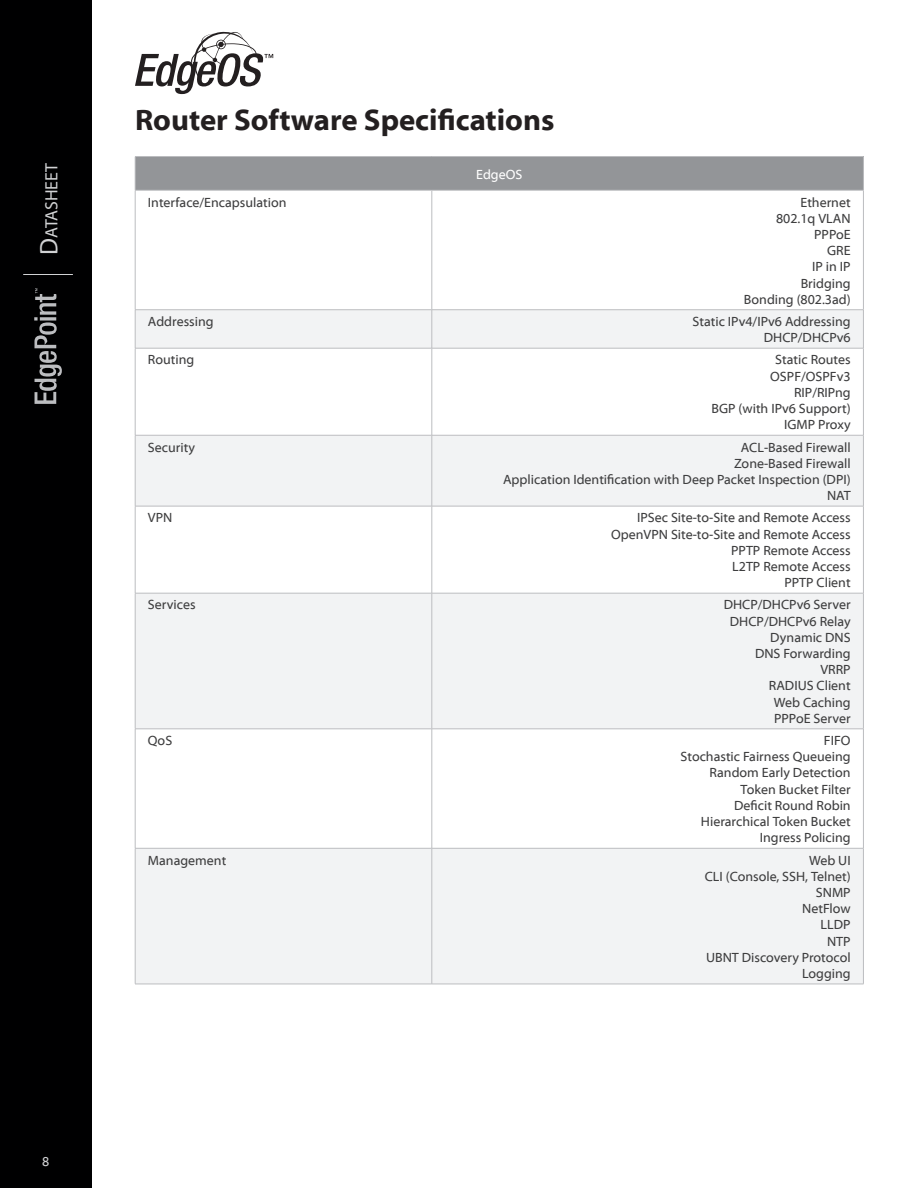
<style>
.page{position:relative;width:918px;height:1188px;background:#fff}
.page>*{position:absolute;margin:0;border:0;box-sizing:border-box;transform-origin:0 0}
.t1{font:700 30px "Myriad Web Pro";color:#231f20}
.t2{font:17.85px "Myriad Pro";color:#d1d2d4}
.t3{font:13.5px/16.2px "Myriad Web Pro";color:#3e3e3f;text-align:right}
.t4{font:13.5px "Myriad Web Pro";color:#fff}
.t5{font:13.5px "Myriad Web Pro";color:#d1d2d4}
.s1{font-size:25.5px}
</style>
<div class="page">
<div style="left:0;top:0;width:92px;height:1188px;background:#000001"></div>
<hr style="left:23px;top:274px;width:50px;height:1px;background:#d1d2d4">
<svg style="left:34px;top:288px;width:28px;height:116px"></svg>
<svg style="left:135px;top:31px;width:138px;height:63px"></svg>
<div style="left:135px;top:157px;width:728px;height:33px;background:#939598"></div>
<svg style="left:136px;top:310px;width:727px;height:674px;fill:#f2f3f4"></svg>
<hr style="left:135px;top:156px;width:297px;height:1px;background:#bcbdc0">
<hr style="left:135px;top:157px;width:1px;height:33px;background:#bcbdc0">
<hr style="left:432px;top:156px;width:432px;height:1px;background:#bcbdc0">
<hr style="left:863px;top:157px;width:1px;height:33px;background:#bcbdc0">
<hr style="left:135px;top:190px;width:297px;height:1px;background:#bcbdc0">
<hr style="left:135px;top:190px;width:1px;height:120px;background:#bcbdc0">
<hr style="left:432px;top:190px;width:432px;height:1px;background:#bcbdc0">
<hr style="left:432px;top:190px;width:1px;height:120px;background:#bcbdc0">
<hr style="left:863px;top:190px;width:1px;height:120px;background:#bcbdc0">
<hr style="left:135px;top:309px;width:297px;height:1px;background:#bcbdc0">
<hr style="left:135px;top:310px;width:1px;height:38px;background:#bcbdc0">
<hr style="left:432px;top:309px;width:432px;height:1px;background:#bcbdc0">
<hr style="left:432px;top:310px;width:1px;height:38px;background:#bcbdc0">
<hr style="left:863px;top:310px;width:1px;height:38px;background:#bcbdc0">
<hr style="left:135px;top:348px;width:297px;height:1px;background:#bcbdc0">
<hr style="left:135px;top:348px;width:1px;height:87px;background:#bcbdc0">
<hr style="left:432px;top:348px;width:432px;height:1px;background:#bcbdc0">
<hr style="left:432px;top:348px;width:1px;height:87px;background:#bcbdc0">
<hr style="left:863px;top:348px;width:1px;height:87px;background:#bcbdc0">
<hr style="left:135px;top:435px;width:297px;height:1px;background:#bcbdc0">
<hr style="left:135px;top:435px;width:1px;height:71px;background:#bcbdc0">
<hr style="left:432px;top:435px;width:432px;height:1px;background:#bcbdc0">
<hr style="left:432px;top:435px;width:1px;height:71px;background:#bcbdc0">
<hr style="left:863px;top:435px;width:1px;height:71px;background:#bcbdc0">
<hr style="left:135px;top:506px;width:297px;height:1px;background:#bcbdc0">
<hr style="left:135px;top:506px;width:1px;height:87px;background:#bcbdc0">
<hr style="left:432px;top:506px;width:432px;height:1px;background:#bcbdc0">
<hr style="left:432px;top:506px;width:1px;height:87px;background:#bcbdc0">
<hr style="left:863px;top:506px;width:1px;height:87px;background:#bcbdc0">
<hr style="left:135px;top:593px;width:297px;height:1px;background:#bcbdc0">
<hr style="left:135px;top:593px;width:1px;height:136px;background:#bcbdc0">
<hr style="left:432px;top:593px;width:432px;height:1px;background:#bcbdc0">
<hr style="left:432px;top:593px;width:1px;height:136px;background:#bcbdc0">
<hr style="left:863px;top:593px;width:1px;height:136px;background:#bcbdc0">
<hr style="left:135px;top:729px;width:297px;height:1px;background:#bcbdc0">
<hr style="left:135px;top:729px;width:1px;height:119px;background:#bcbdc0">
<hr style="left:432px;top:729px;width:432px;height:1px;background:#bcbdc0">
<hr style="left:432px;top:729px;width:1px;height:119px;background:#bcbdc0">
<hr style="left:863px;top:729px;width:1px;height:119px;background:#bcbdc0">
<hr style="left:135px;top:848px;width:297px;height:1px;background:#bcbdc0">
<hr style="left:135px;top:848px;width:1px;height:136px;background:#bcbdc0">
<hr style="left:432px;top:848px;width:432px;height:1px;background:#bcbdc0">
<hr style="left:432px;top:848px;width:1px;height:136px;background:#bcbdc0">
<hr style="left:863px;top:848px;width:1px;height:136px;background:#bcbdc0">
<hr style="left:135px;top:984px;width:297px;height:1px;background:#bcbdc0">
<hr style="left:432px;top:984px;width:432px;height:1px;background:#bcbdc0">
<h2 class="t2" style="left:41px;top:255px;width:94px;rotate:-90deg"><span class="s1">D</span>atasheet</h2>
<p class="t5" style="left:42px;top:1154px;width:9px">8</p>
<h1 class="t1" style="left:135px;top:104px;width:421px">Router Software Specifications</h1>
<p class="t4" style="left:476px;top:167px;width:48px">EdgeOS</p>
<p class="t3" style="left:148px;top:194px;width:140px">Interface/Encapsulation</p>
<p class="t3" style="left:744px;top:194px;width:108px">Ethernet<br>802.1q VLAN<br>PPPoE<br>GRE<br>IP in IP<br>Bridging<br>Bonding (802.3ad)</p>
<p class="t3" style="left:148px;top:314px;width:67px">Addressing</p>
<p class="t3" style="left:693px;top:314px;width:160px">Static IPv4/IPv6 Addressing<br>DHCP/DHCPv6</p>
<p class="t3" style="left:148px;top:352px;width:48px">Routing</p>
<p class="t3" style="left:712px;top:352px;width:141px">Static Routes<br>OSPF/OSPFv3<br>RIP/RIPng<br>BGP (with IPv6 Support)<br>IGMP Proxy</p>
<p class="t3" style="left:148px;top:439px;width:49px">Security</p>
<p class="t3" style="left:503px;top:439px;width:349px">ACL-Based Firewall<br>Zone-Based Firewall<br>Application Identification with Deep Packet Inspection (DPI)<br>NAT</p>
<p class="t3" style="left:148px;top:510px;width:26px">VPN</p>
<p class="t3" style="left:611px;top:510px;width:241px">IPSec Site-to-Site and Remote Access<br>OpenVPN Site-to-Site and Remote Access<br>PPTP Remote Access<br>L2TP Remote Access<br>PPTP Client</p>
<p class="t3" style="left:148px;top:597px;width:49px">Services</p>
<p class="t3" style="left:724px;top:597px;width:128px">DHCP/DHCPv6 Server<br>DHCP/DHCPv6 Relay<br>Dynamic DNS<br>DNS Forwarding<br>VRRP<br>RADIUS Client<br>Web Caching<br>PPPoE Server</p>
<p class="t3" style="left:148px;top:733px;width:26px">QoS</p>
<p class="t3" style="left:681px;top:733px;width:172px">FIFO<br>Stochastic Fairness Queueing<br>Random Early Detection<br>Token Bucket Filter<br>Deficit Round Robin<br>Hierarchical Token Bucket<br>Ingress Policing</p>
<p class="t3" style="left:148px;top:852px;width:80px">Management</p>
<p class="t3" style="left:705px;top:852px;width:147px">Web UI<br>CLI (Console, SSH, Telnet)<br>SNMP<br>NetFlow<br>LLDP<br>NTP<br>UBNT Discovery Protocol<br>Logging</p>
</div>
